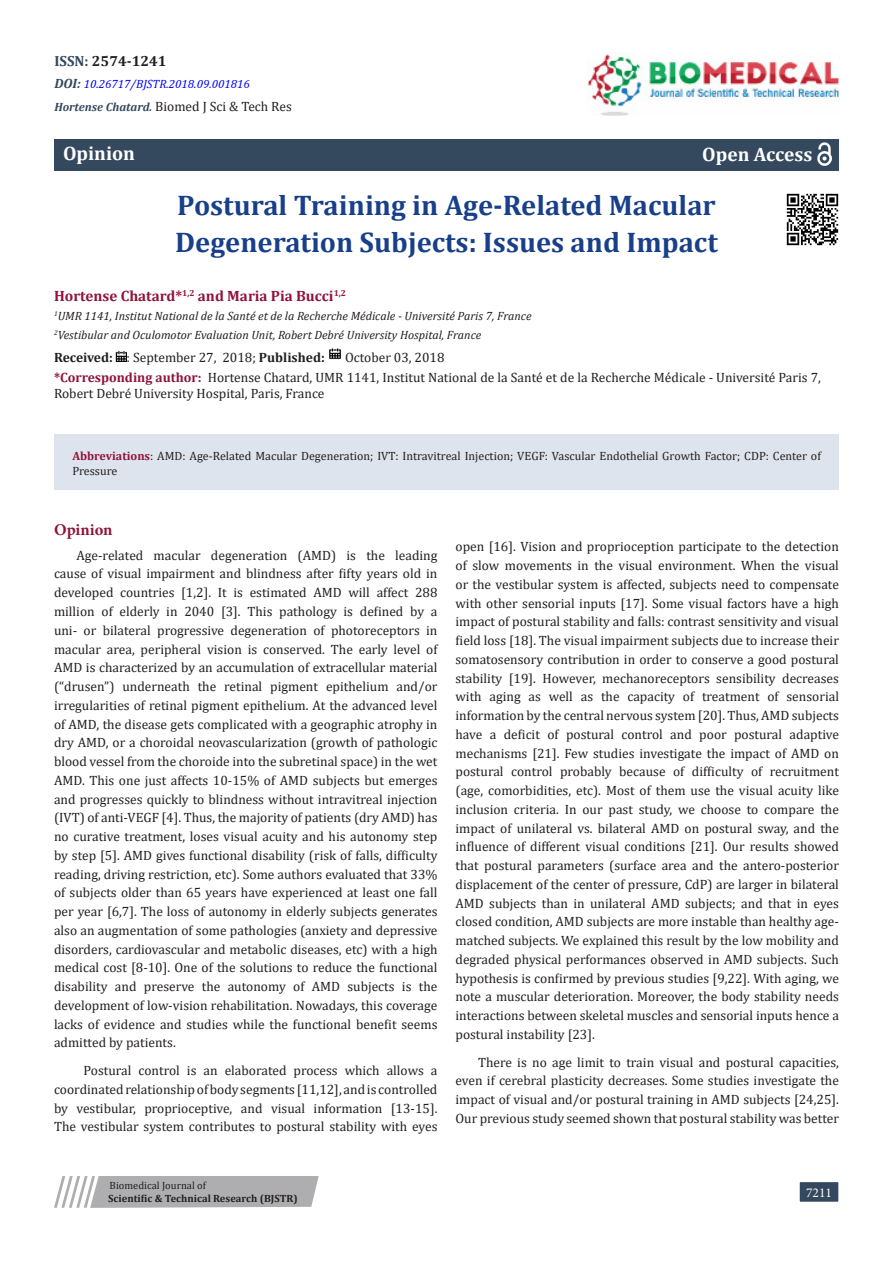
<style>
.page{position:relative;width:893px;height:1263px;background:#fff}
.page>*{position:absolute;margin:0;border:0;box-sizing:border-box;transform-origin:0 0}
.t1{font:700 28.5px/37.5px "Cambria";color:#183f89}
.t2{font:700 19.5px "Cambria";color:#fff}
.t3{font:700 16.5px "Minion Pro";color:#8f133a}
.t4{font:700 15px "Cambria";color:#8f133a}
.t5{font:700 14.7px "Cambria";color:#231f20}
.t6{font:13.5px/18.8px "Cambria";color:#231f20;text-align:justify}
.t7{font:700 13.5px "Cambria";color:#231f20}
.t8{font:13.5px "Minion Pro";color:#fff}
.t9{font:italic 12px "Cambria";color:#231f20}
.t10{font:12px/15.8px "Cambria";color:#231f20}
.t11{font:italic 12px "Cambria";color:#00f}
.t12{font:700 10.5px "Cambria";color:#231f20}
.t13{font:10.5px "Cambria";color:#231f20}
.s1{color:#34495e}
.s2{font-weight:700;font-size:13.5px;color:#34495e}
.s3{font-weight:700;font-style:italic;font-size:12px;color:#34495e}
.s4{font-weight:400}
.s5{font-weight:700;color:#8f133a}
</style>
<div class="page">
<div style="left:799px;top:1181px;width:40px;height:21px;background:#34495e"></div>
<div style="left:798px;top:1180px;width:42px;height:23px;border:2px solid #fff"></div>
<img style="left:587px;top:54px;width:252px;height:62px">
<div style="left:54px;top:139px;width:785px;height:32px;background:#34495e"></div>
<img style="left:817px;top:143px;width:14px;height:23px">
<svg style="left:54px;top:1176px;width:265px;height:32px;background:#b8b8ba"></svg>
<svg style="left:116px;top:351px;width:11px;height:11px"></svg>
<img style="left:329px;top:348px;width:12px;height:11px">
<div style="left:54px;top:434px;width:785px;height:56px;background:#dee4ed"></div>
<img style="left:786px;top:193px;width:53px;height:53px">
<p class="t5" style="left:54px;top:50px;width:114px"><span class="s1">ISSN:</span> 2574-1241</p>
<p class="t11" style="left:54px;top:76px;width:197px"><span class="s2">DOI:</span> 10.26717/BJSTR.2018.09.001816</p>
<p class="t6" style="left:54px;top:97px;width:239px"><span class="s3">Hortense Chatard.</span> Biomed J Sci &amp; Tech Res</p>
<p class="t2" style="left:63px;top:140px;width:74px">Opinion</p>
<p class="t2" style="left:702px;top:140px;width:112px">Open Access</p>
<p class="t1" style="left:175px;top:185px;width:544px">Postural Training in Age-Related Macular<br>Degeneration Subjects: Issues and Impact</p>
<p class="t4" style="left:54px;top:286px;width:294px">Hortense Chatard*<sup>1,2</sup> and Maria Pia Bucci<sup>1,2</sup></p>
<p class="t9" style="left:54px;top:308px;width:479px"><sup>1</sup>UMR 1141, Institut National de la Santé et de la Recherche Médicale - Université Paris 7, France</p>
<p class="t9" style="left:54px;top:327px;width:429px"><sup>2</sup>Vestibular and Oculomotor Evaluation Unit, Robert Debré University Hospital, France</p>
<p class="t7" style="left:54px;top:347px;width:272px">Received: <span class="s4">: September 27, 2018;</span> Published:</p>
<p class="t6" style="left:345px;top:348px;width:101px">October 03, 2018</p>
<p class="t6" style="left:54px;top:369px;width:768px;line-height:16.2px"><span class="s5">*Corresponding author:</span> Hortense Chatard, UMR 1141, Institut National de la Santé et de la Recherche Médicale - Université Paris 7,<br>Robert Debré University Hospital, Paris, France</p>
<p class="t10" style="left:72px;top:447px;width:750px"><span class="s5">Abbreviations</span>: AMD: Age-Related Macular Degeneration; IVT: Intravitreal Injection; VEGF: Vascular Endothelial Growth Factor; CDP: Center of<br>Pressure</p>
<p class="t3" style="left:54px;top:518px;width:60px">Opinion</p>
<p class="t6" style="left:54px;top:546px;width:385px;text-indent:22px">Age-related macular degeneration (AMD) is the leading cause of visual impairment and blindness after fifty years old in developed countries [1,2]. It is estimated AMD will affect 288 million of elderly in 2040 [3]. This pathology is defined by a uni- or bilateral progressive degeneration of photoreceptors in macular area, peripheral vision is conserved. The early level of AMD is characterized by an accumulation of extracellular material (“drusen”) underneath the retinal pigment epithelium and/or irregularities of retinal pigment epithelium. At the advanced level of AMD, the disease gets complicated with a geographic atrophy in dry AMD, or a choroidal neovascularization (growth of pathologic blood vessel from the choroide into the subretinal space) in the wet AMD. This one just affects 10-15% of AMD subjects but emerges and progresses quickly to blindness without intravitreal injection (IVT) of anti-VEGF [4]. Thus, the majority of patients (dry AMD) has no curative treatment, loses visual acuity and his autonomy step by step [5]. AMD gives functional disability (risk of falls, difficulty reading, driving restriction, etc). Some authors evaluated that 33% of subjects older than 65 years have experienced at least one fall per year [6,7]. The loss of autonomy in elderly subjects generates also an augmentation of some pathologies (anxiety and depressive disorders, cardiovascular and metabolic diseases, etc) with a high medical cost [8-10]. One of the solutions to reduce the functional disability and preserve the autonomy of AMD subjects is the development of low-vision rehabilitation. Nowadays, this coverage lacks of evidence and studies while the functional benefit seems admitted by patients.</p>
<p class="t6" style="left:54px;top:1061px;width:385px;text-indent:30px">Postural control is an elaborated process which allows a coordinated relationship of body segments [11,12], and is controlled by vestibular, proprioceptive, and visual information [13-15].<br>The vestibular system contributes to postural stability with eyes</p>
<p class="t6" style="left:455px;top:537px;width:385px">open [16]. Vision and proprioception participate to the detection of slow movements in the visual environment. When the visual or the vestibular system is affected, subjects need to compensate with other sensorial inputs [17]. Some visual factors have a high impact of postural stability and falls: contrast sensitivity and visual field loss [18]. The visual impairment subjects due to increase their somatosensory contribution in order to conserve a good postural stability [19]. However, mechanoreceptors sensibility decreases with aging as well as the capacity of treatment of sensorial information by the central nervous system [20]. Thus, AMD subjects have a deficit of postural control and poor postural adaptive mechanisms [21]. Few studies investigate the impact of AMD on postural control probably because of difficulty of recruitment (age, comorbidities, etc). Most of them use the visual acuity like inclusion criteria. In our past study, we choose to compare the impact of unilateral vs. bilateral AMD on postural sway, and the influence of different visual conditions [21]. Our results showed that postural parameters (surface area and the antero-posterior displacement of the center of pressure, CdP) are larger in bilateral AMD subjects than in unilateral AMD subjects; and that in eyes closed condition, AMD subjects are more instable than healthy age&shy;matched subjects. We explained this result by the low mobility and degraded physical performances observed in AMD subjects. Such hypothesis is confirmed by previous studies [9,22]. With aging, we note a muscular deterioration. Moreover, the body stability needs interactions between skeletal muscles and sensorial inputs hence a postural instability [23].</p>
<p class="t6" style="left:455px;top:1053px;width:385px;text-indent:22px">There is no age limit to train visual and postural capacities, even if cerebral plasticity decreases. Some studies investigate the impact of visual and/or postural training in AMD subjects [24,25].<br>Our previous study seemed shown that postural stability was better</p>
<p class="t13" style="left:110px;top:1179px;width:98px">Biomedical Journal of</p>
<p class="t12" style="left:108px;top:1191px;width:191px">Scientific &amp; Technical Research (BJSTR)</p>
<p class="t8" style="left:806px;top:1183px;width:27px">7211</p>
</div>
